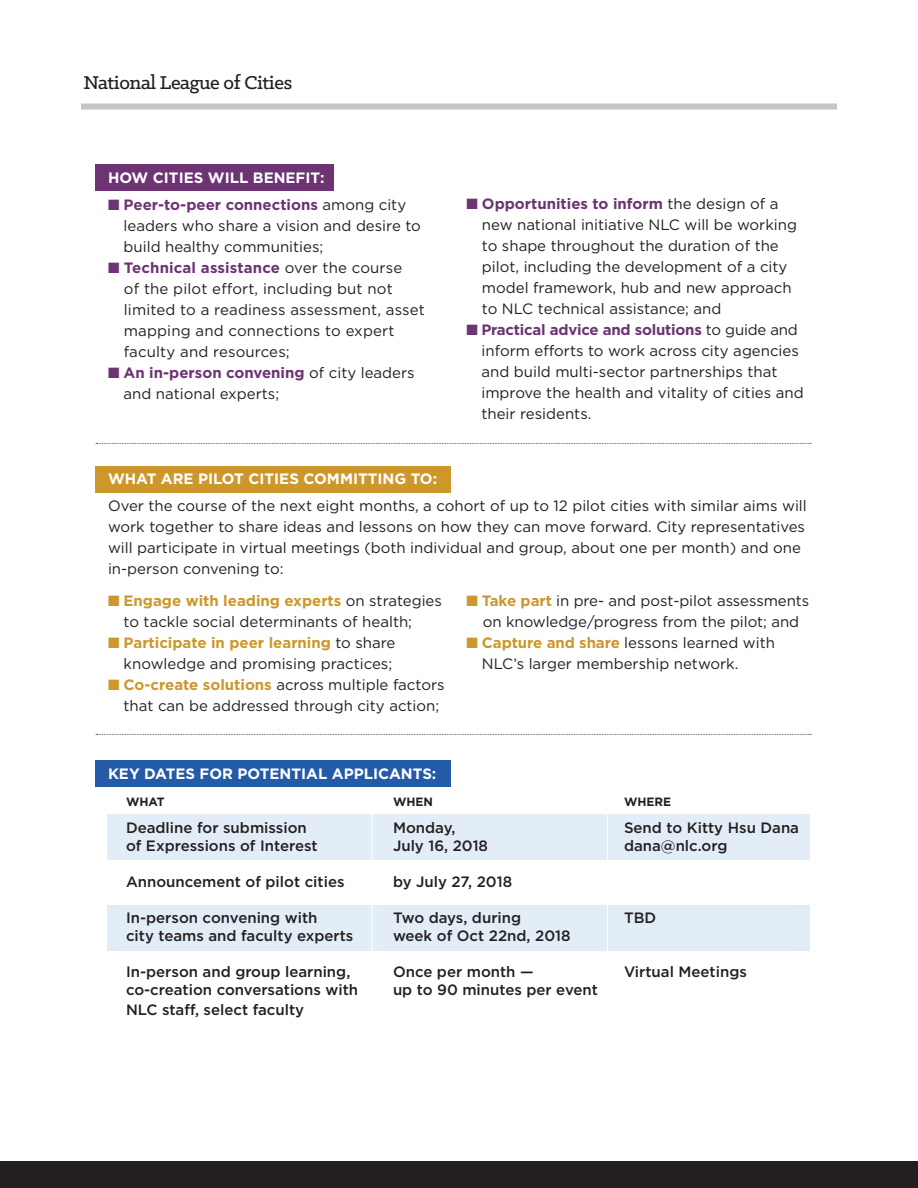
<style>
.page{position:relative;width:918px;height:1188px;background:#fff}
.page>*{position:absolute;margin:0;border:0;box-sizing:border-box;transform-origin:0 0}
.t1{font:500 21px "Klinic Slab";letter-spacing:-.02em;color:#231f20}
.t2{font:15px/21px "Gotham";color:#231f20}
.t3{font:500 15px "Gotham";color:#231f20}
.t4{font:700 15px "Gotham";color:#fff}
.t5{font:700 12px "Gotham";color:#231f20}
.s1{color:#6d3474}
.s2{font-weight:700;color:#6d3474}
.s3{color:#cd972b}
.s4{font-weight:700;color:#cd972b}
</style>
<div class="page">
<div style="left:81px;top:104px;width:756px;height:6px;background:#c3c5c7"></div>
<div style="left:96px;top:164px;width:238px;height:27px;background:#6d3474"></div>
<div style="left:96px;top:466px;width:355px;height:27px;background:#cd972b"></div>
<div style="left:96px;top:760px;width:355px;height:27px;background:#245ba8"></div>
<div style="left:108px;top:906px;width:702px;height:45px;background:#e3edf7"></div>
<div style="left:108px;top:814px;width:702px;height:46px;background:#e3edf7"></div>
<svg style="left:96px;top:443px;width:715px;height:1px"></svg>
<svg style="left:96px;top:734px;width:715px;height:1px"></svg>
<hr style="left:372px;top:803px;width:1px;height:231px;background:#fff">
<hr style="left:607px;top:803px;width:1px;height:231px;background:#fff">
<div style="left:0;top:1161px;width:918px;height:27px;background:#231f20"></div>
<h1 class="t1" style="left:83px;top:69px;width:210px">National League of Cities</h1>
<p class="t4" style="left:108px;top:168px;width:218px">HOW CITIES WILL BENEFIT:</p>
<p class="t2" style="left:124px;top:194px;width:299px;text-indent:-16px"><span class="s1">■</span> <span class="s2">Peer-to-peer connections</span> among city leaders who share a vision and desire to build healthy communities;</p>
<p class="t2" style="left:124px;top:257px;width:303px;text-indent:-16px"><span class="s1">■</span> <span class="s2">Technical assistance</span> over the course<br>of the pilot effort, including but not limited to a readiness assessment, asset mapping and connections to expert faculty and resources;</p>
<p class="t2" style="left:124px;top:362px;width:293px;text-indent:-16px"><span class="s1">■</span> <span class="s2">An in-person convening</span> of city leaders and national experts;</p>
<p class="t2" style="left:482px;top:193px;width:317px;text-indent:-16px"><span class="s1">■</span> <span class="s2">Opportunities to inform</span> the design of a new national initiative NLC will be working to shape throughout the duration of the pilot, including the development of a city model framework, hub and new approach to NLC technical assistance; and</p>
<p class="t2" style="left:481px;top:319px;width:324px;text-indent:-15px"><span class="s1">■</span> <span class="s2">Practical advice and solutions</span> to guide and inform efforts to work across city agencies and build multi-sector partnerships that improve the health and vitality of cities and their residents.</p>
<p class="t4" style="left:108px;top:469px;width:331px">WHAT ARE PILOT CITIES COMMITTING TO:</p>
<p class="t2" style="left:108px;top:495px;width:700px">Over the course of the next eight months, a cohort of up to 12 pilot cities with similar aims will work together to share ideas and lessons on how they can move forward. City representatives will participate in virtual meetings (both individual and group, about one per month) and one in-person convening to:</p>
<p class="t2" style="left:124px;top:590px;width:320px;text-indent:-16px"><span class="s3">■</span> <span class="s4">Engage with leading experts</span> on strategies to tackle social determinants of health;</p>
<p class="t2" style="left:108px;top:632px;width:289px;text-align:right"><span class="s3">■</span> <span class="s4">Participate in peer learning</span> to share knowledge and promising practices;</p>
<p class="t2" style="left:124px;top:674px;width:323px;text-indent:-16px"><span class="s3">■</span> <span class="s4">Co-create solutions</span> across multiple factors that can be addressed through city action;</p>
<p class="t2" style="left:466px;top:590px;width:344px;text-align:center"><span class="s3">■</span> <span class="s4">Take part</span> in pre- and post-pilot assessments on knowledge/progress from the pilot; and</p>
<p class="t2" style="left:482px;top:632px;width:295px;text-indent:-16px"><span class="s3">■</span> <span class="s4">Capture and share</span> lessons learned with<br>NLC’s larger membership network.</p>
<p class="t4" style="left:108px;top:764px;width:330px">KEY DATES FOR POTENTIAL APPLICANTS:</p>
<p class="t5" style="left:126px;top:794px;width:40px">WHAT</p>
<p class="t5" style="left:393px;top:794px;width:42px">WHEN</p>
<p class="t5" style="left:624px;top:794px;width:49px">WHERE</p>
<p class="t3" style="left:126px;top:818px;width:182px">Deadline for submission</p>
<p class="t3" style="left:393px;top:818px;width:64px">Monday,</p>
<p class="t3" style="left:624px;top:818px;width:177px">Send to Kitty Hsu Dana</p>
<p class="t3" style="left:126px;top:836px;width:193px">of Expressions of Interest</p>
<p class="t3" style="left:393px;top:836px;width:97px">July 16, 2018</p>
<p class="t3" style="left:624px;top:836px;width:105px">dana@nlc.org</p>
<p class="t3" style="left:126px;top:872px;width:220px">Announcement of pilot cities</p>
<p class="t3" style="left:393px;top:872px;width:121px">by July 27, 2018</p>
<p class="t3" style="left:126px;top:908px;width:193px">In-person convening with</p>
<p class="t3" style="left:393px;top:908px;width:130px">Two days, during</p>
<p class="t3" style="left:624px;top:908px;width:34px">TBD</p>
<p class="t3" style="left:126px;top:926px;width:229px">city teams and faculty experts</p>
<p class="t3" style="left:393px;top:926px;width:179px">week of Oct 22nd, 2018</p>
<p class="t3" style="left:126px;top:962px;width:226px">In-person and group learning,</p>
<p class="t3" style="left:393px;top:962px;width:142px">Once per month —</p>
<p class="t3" style="left:624px;top:962px;width:124px">Virtual Meetings</p>
<p class="t3" style="left:126px;top:980px;width:234px">co-creation conversations with</p>
<p class="t3" style="left:393px;top:980px;width:207px">up to 90 minutes per event</p>
<p class="t3" style="left:126px;top:1000px;width:180px">NLC staff, select faculty</p>
</div>
